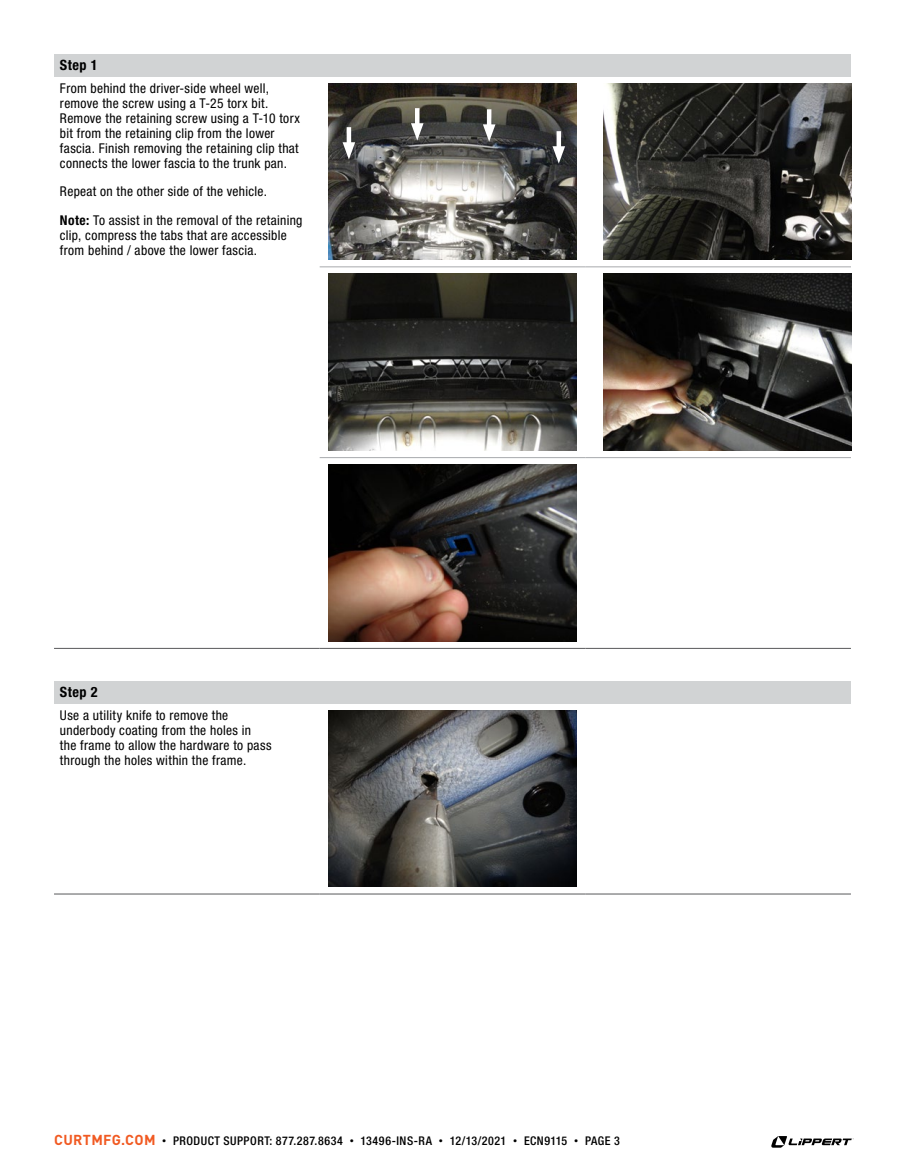
<style>
.page{position:relative;width:905px;height:1175px;background:#fff}
.page>*{position:absolute;margin:0;border:0;box-sizing:border-box;transform-origin:0 0}
.t1{font:700 condensed 14.25px "Helvetica Neue LT Std";letter-spacing:.035em;color:#000}
.t2{font:condensed 13.5px/15px "Helvetica Neue LT Std";letter-spacing:.025em;color:#000}
.t3{font:500 condensed 12px "Helvetica Neue LT Std";letter-spacing:.04em;color:#000}
.s1{font-weight:700}
.s2{font-family:"DINOT";font-weight:700;font-stretch:normal;font-size:14.25px;color:#f15a22}
.s3{font-family:"DINOT";font-weight:400;font-stretch:normal;font-size:9px}
</style>
<div class="page">
<svg style="left:771px;top:1136px;width:82px;height:11px"></svg>
<div style="left:54px;top:54px;width:796px;height:22px;background:#d1d3d4"></div>
<hr style="left:320px;top:648px;width:265px;height:1px;background:#58595b">
<hr style="left:585px;top:648px;width:265px;height:1px;background:#58595b">
<hr style="left:54px;top:648px;width:266px;height:1px;background:#58595b">
<hr style="left:320px;top:266px;width:265px;height:1px;background:#a7a9ac">
<hr style="left:585px;top:266px;width:265px;height:1px;background:#a7a9ac">
<hr style="left:320px;top:457px;width:265px;height:1px;background:#a7a9ac">
<hr style="left:585px;top:457px;width:265px;height:1px;background:#a7a9ac">
<img style="left:329px;top:83px;width:247px;height:177px">
<img style="left:603px;top:83px;width:248px;height:177px">
<img style="left:329px;top:274px;width:247px;height:176px">
<img style="left:603px;top:274px;width:248px;height:176px">
<img style="left:329px;top:464px;width:247px;height:177px">
<div style="left:54px;top:681px;width:796px;height:22px;background:#d1d3d4"></div>
<hr style="left:54px;top:893px;width:266px;height:1px;background:#58595b">
<hr style="left:320px;top:893px;width:265px;height:1px;background:#58595b">
<hr style="left:585px;top:893px;width:265px;height:1px;background:#58595b">
<img style="left:329px;top:710px;width:247px;height:177px">
<div style="left:346px;top:127px;width:5px;height:22px;background:#fff"></div>
<svg style="left:342px;top:142px;width:13px;height:18px"></svg>
<hr style="left:415px;top:108px;width:4px;height:22px;background:#fff">
<svg style="left:411px;top:123px;width:12px;height:18px"></svg>
<hr style="left:487px;top:109px;width:4px;height:22px;background:#fff">
<svg style="left:483px;top:124px;width:12px;height:18px"></svg>
<div style="left:556px;top:131px;width:5px;height:22px;background:#fff"></div>
<svg style="left:552px;top:146px;width:13px;height:18px"></svg>
<p class="t1" style="left:60px;top:56px;width:39px">Step 1</p>
<p class="t2" style="left:60px;top:80px;width:241px">From behind the driver-side wheel well, remove the screw using a T-25 torx bit.<br>Remove the retaining screw using a T-10 torx bit from the retaining clip from the lower fascia. Finish removing the retaining clip that connects the lower fascia to the trunk pan.</p>
<p class="t2" style="left:60px;top:177px;width:244px;line-height:28.5px">Repeat on the other side of the vehicle.<br><span class="s1">Note:</span> To assist in the removal of the retaining</p>
<p class="t2" style="left:60px;top:227px;width:228px">clip, compress the tabs that are accessible from behind / above the lower fascia.</p>
<p class="t1" style="left:60px;top:683px;width:39px">Step 2</p>
<p class="t2" style="left:60px;top:707px;width:213px">Use a utility knife to remove the underbody coating from the holes in<br>the frame to allow the hardware to pass through the holes within the frame.</p>
<p class="t3" style="left:54px;top:1133px;width:567px"><span class="s2">CURTMFG.COM</span> <span class="s3">•</span> PRODUCT SUPPORT: 877.287.8634 <span class="s3">•</span> 13496-INS-RA <span class="s3">•</span> 12/13/2021 <span class="s3">•</span> ECN9115 <span class="s3">•</span> PAGE 3</p>
</div>
